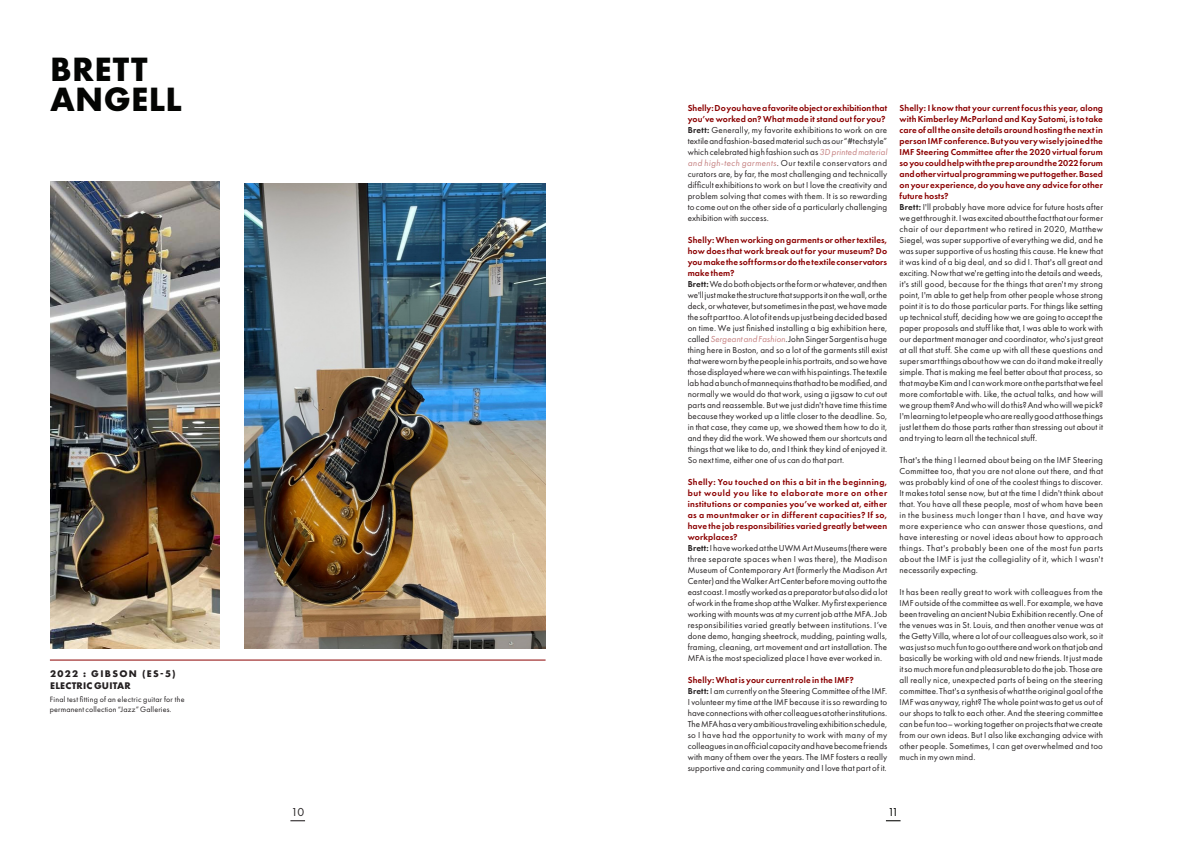
<style>
.page{position:relative;width:1191px;height:842px;background:#fff}
.page>*{position:absolute;margin:0;border:0;box-sizing:border-box;transform-origin:0 0}
.t1{font:700 35px/30px "Futura PT";letter-spacing:.01em;color:#040503}
.t2{font:12px "Futura PT";color:#231f20}
.t3{font:12px "Futura PT";color:#040503}
.t4{font:700 10px/12.5px "Futura PT";letter-spacing:.035em;color:#231f20}
.t5{font:9px/11px "Futura PT";letter-spacing:.015em;color:#231f20}
.t6{font:8px/10px "Futura PT";letter-spacing:.025em;color:#231f20}
.s1{font-weight:600;color:#8b0000}
.s2{font-weight:600}
.s3{font-style:italic;color:#c58080}
</style>
<div class="page">
<svg style="left:886px;top:820px;width:14px;height:1px"></svg>
<svg style="left:290px;top:820px;width:15px;height:1px"></svg>
<img style="left:50px;top:182px;width:169px;height:466px">
<img style="left:245px;top:183px;width:300px;height:465px">
<hr style="left:50px;top:659px;width:495px;height:1px;background:#8b0000">
<h1 class="t1" style="left:50px;top:53px;width:133px">BRETT<br>ANGELL</h1>
<p class="t4" style="left:50px;top:667px;width:127px">2022 : GIBSON (ES-5)<br>ELECTRIC GUITAR</p>
<p class="t6" style="left:50px;top:694px;width:136px">Final test fitting of an electric guitar for the permanent collection “Jazz” Galleries.</p>
<p class="t5" style="left:687px;top:103px;width:201px"><span class="s1">Shelly: Do you have a favorite object or exhibition that you’ve worked on? What made it stand out for you?<br></span><span class="s2">Brett:</span> Generally, my favorite exhibitions to work on are textile and fashion-based material such as our “#techstyle” which celebrated high fashion such as <span class="s3">3D printed material and high-tech garments</span>. Our textile conservators and curators are, by far, the most challenging and technically difficult exhibitions to work on but I love the creativity and problem solving that comes with them. It is so rewarding to come out on the other side of a particularly challenging exhibition with success.</p>
<p class="t5" style="left:687px;top:235px;width:201px"><span class="s1">Shelly: When working on garments or other textiles, how does that work break out for your museum? Do you make the soft forms or do the textile conservators make them?<br></span><span class="s2">Brett:</span> We do both objects or the form or whatever, and then we'll just make the structure that supports it on the wall, or the deck, or whatever, but sometimes in the past, we have made the soft part too. A lot of it ends up just being decided based on time. We just finished installing a big exhibition here, called <span class="s3">Sergeant and Fashion</span>. John Singer Sargent is a huge thing here in Boston, and so a lot of the garments still exist that were worn by the people in his portraits, and so we have those displayed where we can with his paintings. The textile lab had a bunch of mannequins that had to be modified, and normally we would do that work, using a jigsaw to cut out parts and reassemble. But we just didn't have time this time because they worked up a little closer to the deadline. So, in that case, they came up, we showed them how to do it, and they did the work. We showed them our shortcuts and things that we like to do, and I think they kind of enjoyed it.<br>So next time, either one of us can do that part.</p>
<p class="t5" style="left:687px;top:476px;width:201px"><span class="s1">Shelly: You touched on this a bit in the beginning, but would you like to elaborate more on other institutions or companies you’ve worked at, either as a mountmaker or in different capacities? If so, have the job responsibilities varied greatly between workplaces?<br></span><span class="s2">Brett:</span> I have worked at the UWM Art Museums (there were three separate spaces when I was there), the Madison Museum of Contemporary Art (formerly the Madison Art Center) and the Walker Art Center before moving out to the east coast. I mostly worked as a preparator but also did a lot of work in the frame shop at the Walker. My first experience working with mounts was at my current job at the MFA. Job responsibilities varied greatly between institutions. I’ve done demo, hanging sheetrock, mudding, painting walls, framing, cleaning, art movement and art installation. The MFA is the most specialized place I have ever worked in.</p>
<p class="t5" style="left:687px;top:674px;width:201px"><span class="s1">Shelly: What is your current role in the IMF?<br></span><span class="s2">Brett:</span> I am currently on the Steering Committee of the IMF.<br>I volunteer my time at the IMF because it is so rewarding to have connections with other colleagues at other institutions.<br>The MFA has a very ambitious traveling exhibition schedule, so I have had the opportunity to work with many of my colleagues in an official capacity and have become friends with many of them over the years. The IMF fosters a really supportive and caring community and I love that part of it.</p>
<p class="t5" style="left:899px;top:103px;width:205px"><span class="s1">Shelly: I know that your current focus this year, along with Kimberley McParland and Kay Satomi, is to take care of all the onsite details around hosting the next in person IMF conference. But you very wisely joined the IMF Steering Committee after the 2020 virtual forum so you could help with the prep around the 2022 forum and other virtual programming we put together. Based on your experience, do you have any advice for other future hosts?<br></span><span class="s2">Brett:</span> I'll probably have more advice for future hosts after we get through it. I was excited about the fact that our former chair of our department who retired in 2020, Matthew Siegel, was super supportive of everything we did, and he was super supportive of us hosting this cause. He knew that it was kind of a big deal, and so did I. That's all great and exciting. Now that we're getting into the details and weeds, it's still good, because for the things that aren't my strong point, I'm able to get help from other people whose strong point it is to do those particular parts. For things like setting up technical stuff, deciding how we are going to accept the paper proposals and stuff like that, I was able to work with our department manager and coordinator, who's just great at all that stuff. She came up with all these questions and super smart things about how we can do it and make it really simple. That is making me feel better about that process, so that maybe Kim and I can work more on the parts that we feel more comfortable with. Like, the actual talks, and how will we group them? And who will do this? And who will we pick?<br>I'm learning to let people who are really good at those things just let them do those parts rather than stressing out about it and trying to learn all the technical stuff.</p>
<p class="t5" style="left:899px;top:454px;width:205px;text-align:justify">That's the thing I learned about being on the IMF Steering Committee too, that you are not alone out there, and that was probably kind of one of the coolest things to discover.<br>It makes total sense now, but at the time I didn't think about that. You have all these people, most of whom have been in the business much longer than I have, and have way more experience who can answer those questions, and have interesting or novel ideas about how to approach things. That's probably been one of the most fun parts about the IMF is just the collegiality of it, which I wasn't necessarily expecting.</p>
<p class="t5" style="left:899px;top:586px;width:205px;text-align:justify">It has been really great to work with colleagues from the IMF outside of the committee as well. For example, we have been traveling an ancient Nubia Exhibition recently. One of the venues was in St. Louis, and then another venue was at the Getty Villa, where a lot of our colleagues also work, so it was just so much fun to go out there and work on that job and basically be working with old and new friends. It just made it so much more fun and pleasurable to do the job. Those are all really nice, unexpected parts of being on the steering committee. That's a synthesis of what the original goal of the IMF was anyway, right? The whole point was to get us out of our shops to talk to each other. And the steering committee can be fun too– working together on projects that we create from our own ideas. But I also like exchanging advice with other people. Sometimes, I can get overwhelmed and too much in my own mind.</p>
<h2 class="t2" style="left:291px;top:805px;width:14px">10</h2>
<h2 class="t3" style="left:887px;top:805px;width:12px">11</h2>
</div>
